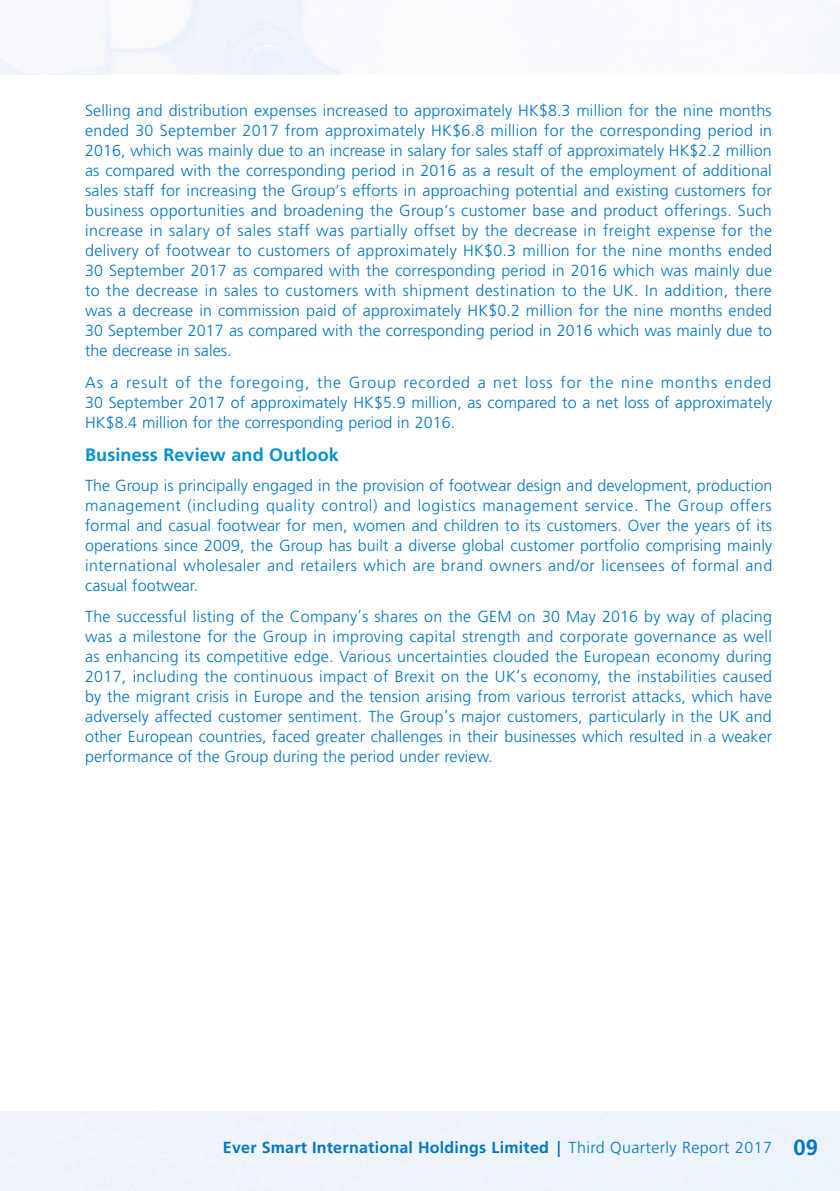
<style>
.page{position:relative;width:840px;height:1191px;background:#fff}
.page>*{position:absolute;margin:0;border:0;box-sizing:border-box;transform-origin:0 0}
.t1{font:700 18px "Frutiger LT Std";letter-spacing:.005em;color:#0090d4}
.t2{font:300 16px/20px "Frutiger LT Std";letter-spacing:.005em;color:#0076c8;text-align:justify}
.t3{font:700 16px "Frutiger LT Std";letter-spacing:.015em;color:#0076c8}
.s1{font-weight:300}
.s2{font-size:22px}
</style>
<div class="page">
<p class="t2" style="left:85px;top:101px;width:688px">Selling and distribution expenses increased to approximately HK$8.3 million for the nine months ended 30 September 2017 from approximately HK$6.8 million for the corresponding period in 2016, which was mainly due to an increase in salary for sales staff of approximately HK$2.2 million as compared with the corresponding period in 2016 as a result of the employment of additional sales staff for increasing the Group’s efforts in approaching potential and existing customers for business opportunities and broadening the Group’s customer base and product offerings. Such increase in salary of sales staff was partially offset by the decrease in freight expense for the delivery of footwear to customers of approximately HK$0.3 million for the nine months ended 30 September 2017 as compared with the corresponding period in 2016 which was mainly due to the decrease in sales to customers with shipment destination to the UK. In addition, there was a decrease in commission paid of approximately HK$0.2 million for the nine months ended 30 September 2017 as compared with the corresponding period in 2016 which was mainly due to the decrease in sales.</p>
<p class="t2" style="left:85px;top:372px;width:688px">As a result of the foregoing, the Group recorded a net loss for the nine months ended 30 September 2017 of approximately HK$5.9 million, as compared to a net loss of approximately HK$8.4 million for the corresponding period in 2016.</p>
<p class="t1" style="left:85px;top:444px;width:255px">Business Review and Outlook</p>
<p class="t2" style="left:85px;top:475px;width:688px">The Group is principally engaged in the provision of footwear design and development, production management (including quality control) and logistics management service. The Group offers formal and casual footwear for men, women and children to its customers. Over the years of its operations since 2009, the Group has built a diverse global customer portfolio comprising mainly international wholesaler and retailers which are brand owners and/or licensees of formal and casual footwear.</p>
<p class="t2" style="left:85px;top:606px;width:688px">The successful listing of the Company’s shares on the GEM on 30 May 2016 by way of placing was a milestone for the Group in improving capital strength and corporate governance as well as enhancing its competitive edge. Various uncertainties clouded the European economy during 2017, including the continuous impact of Brexit on the UK’s economy, the instabilities caused by the migrant crisis in Europe and the tension arising from various terrorist attacks, which have adversely affected customer sentiment. The Group’s major customers, particularly in the UK and other European countries, faced greater challenges in their businesses which resulted in a weaker performance of the Group during the period under review.</p>
<p class="t3" style="left:223px;top:1137px;width:596px">Ever Smart International Holdings Limited | <span class="s1">Third Quarterly Report 2017</span> <span class="s2">09</span></p>
</div>
